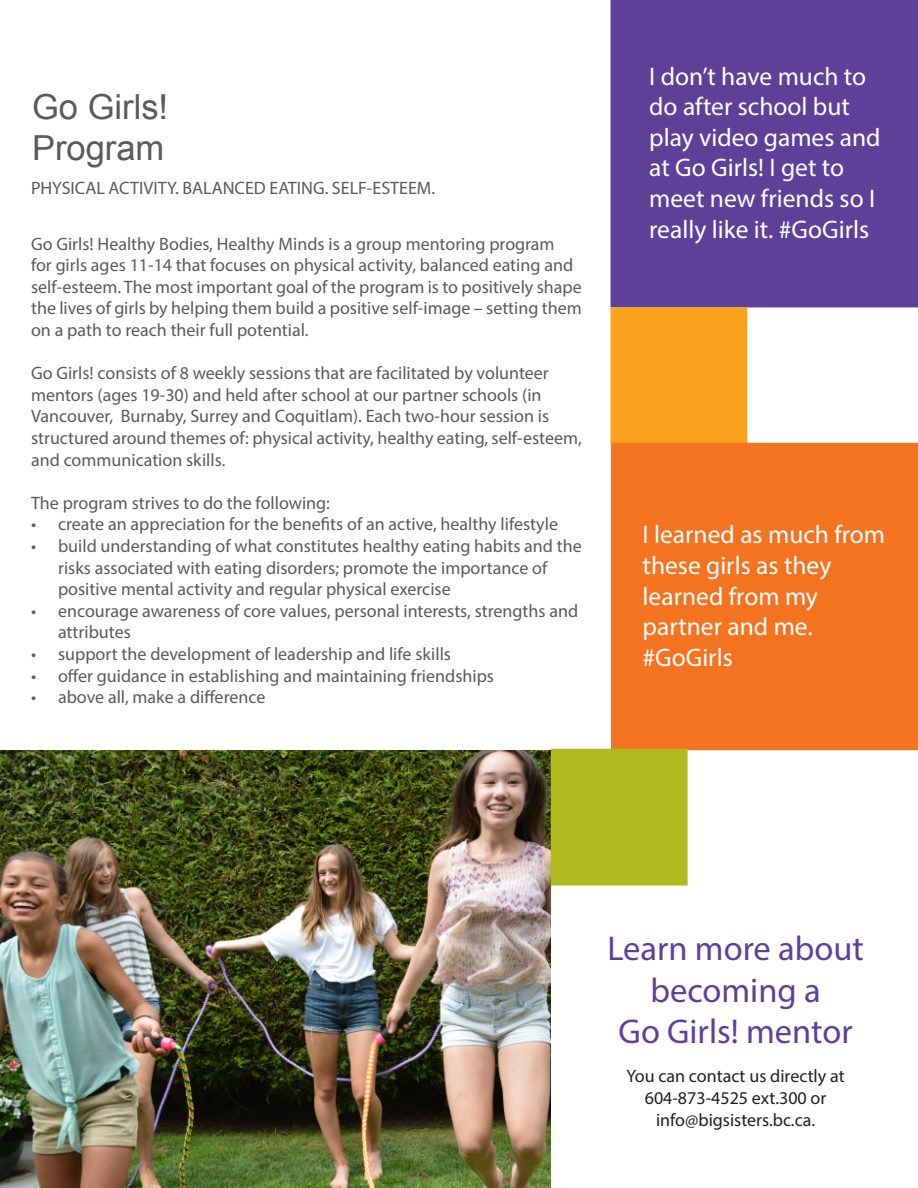
<style>
.page{position:relative;width:918px;height:1188px;background:#fff}
.page>*{position:absolute;margin:0;border:0;box-sizing:border-box;transform-origin:0 0}
.t1{font:34.5px/41.4px "Myriad Pro";color:#5e4099;text-align:center}
.t2{font:34.5px "Arial";color:#5a5a5a}
.t3{font:25.5px/30.6px "Myriad Pro";color:#fff}
.t4{font:18px/21.6px "Myriad Pro";color:#5a5a5a}
.t5{font:18px "Myriad Pro";color:#231f20}
</style>
<div class="page">
<div style="left:611px;top:0;width:307px;height:307px;background:#5e4099"></div>
<div style="left:611px;top:307px;width:136px;height:137px;background:#faa21b;border:2px solid #faa21b"></div>
<div style="left:611px;top:443px;width:307px;height:307px;background:#f37321"></div>
<img style="left:0;top:750px;width:551px;height:438px">
<div style="left:551px;top:749px;width:137px;height:137px;background:#b2bb1e;border:2px solid #b2bb1e"></div>
<p class="t2" style="left:32px;top:84px;width:138px">Go Girls!</p>
<p class="t2" style="left:32px;top:125px;width:134px">Program</p>
<p class="t4" style="left:31px;top:177px;width:406px">PHYSICAL ACTIVITY. BALANCED EATING. SELF-ESTEEM.</p>
<p class="t4" style="left:31px;top:233px;width:552px">Go Girls! Healthy Bodies, Healthy Minds is a group mentoring program<br>for girls ages 11-14 that focuses on physical activity, balanced eating and self-esteem. The most important goal of the program is to positively shape the lives of girls by helping them build a positive self-image – setting them on a path to reach their full potential.</p>
<p class="t4" style="left:31px;top:362px;width:519px">Go Girls! consists of 8 weekly sessions that are facilitated by volunteer mentors (ages 19-30) and held after school at our partner schools (in</p>
<p class="t4" style="left:31px;top:405px;width:552px">Vancouver, Burnaby, Surrey and Coquitlam). Each two-hour session is structured around themes of: physical activity, healthy eating, self-esteem, and communication skills.</p>
<p class="t4" style="left:31px;top:492px;width:300px">The program strives to do the following:</p>
<p class="t4" style="left:31px;top:513px;width:528px">• create an appreciation for the benefits of an active, healthy lifestyle</p>
<p class="t4" style="left:58px;top:535px;width:525px;text-indent:-27px">• build understanding of what constitutes healthy eating habits and the risks associated with eating disorders; promote the importance of positive mental activity and regular physical exercise</p>
<p class="t4" style="left:58px;top:600px;width:522px;text-indent:-27px">• encourage awareness of core values, personal interests, strengths and attributes</p>
<p class="t4" style="left:31px;top:643px;width:422px">• support the development of leadership and life skills</p>
<p class="t4" style="left:31px;top:665px;width:465px">• offer guidance in establishing and maintaining friendships</p>
<p class="t4" style="left:31px;top:686px;width:236px">• above all, make a difference</p>
<p class="t3" style="left:649px;top:60px;width:233px">I don’t have much to do after school but play video games and at Go Girls! I get to meet new friends so I really like it. #GoGirls</p>
<p class="t3" style="left:643px;top:519px;width:244px">I learned as much from these girls as they learned from my</p>
<p class="t3" style="left:643px;top:611px;width:172px">partner and me.</p>
<p class="t3" style="left:643px;top:642px;width:92px">#GoGirls</p>
<p class="t1" style="left:607px;top:927px;width:258px">Learn more about becoming a</p>
<p class="t1" style="left:619px;top:1010px;width:236px">Go Girls! mentor</p>
<p class="t5" style="left:626px;top:1065px;width:220px">You can contact us directly at</p>
<p class="t5" style="left:645px;top:1087px;width:183px">604-873-4525 ext.300 or</p>
<p class="t5" style="left:656px;top:1108px;width:161px">info@bigsisters.bc.ca.</p>
</div>
